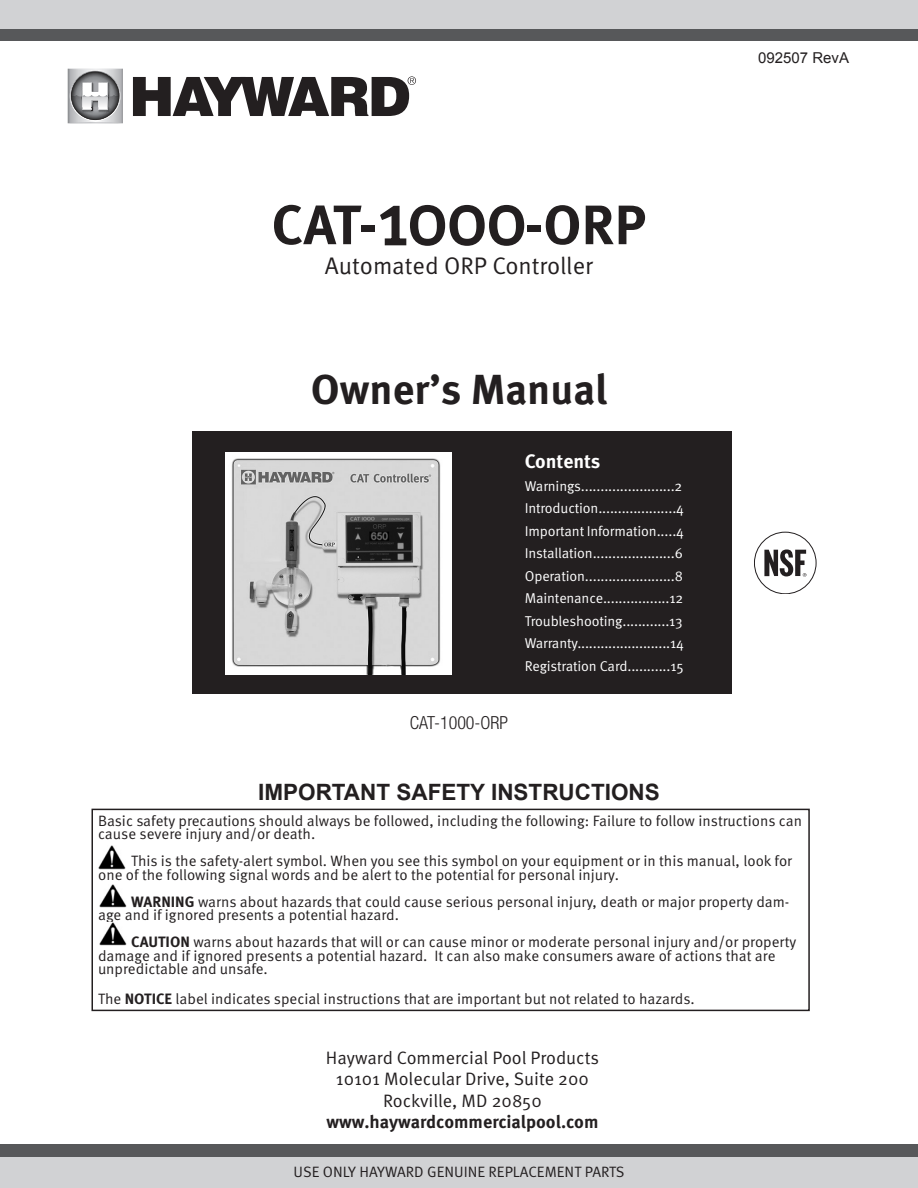
<style>
.page{position:relative;width:918px;height:1188px;background:#fff}
.page>*{position:absolute;margin:0;border:0;box-sizing:border-box;transform-origin:0 0}
.t1{font:700 55.5px "Meta OT";color:#231f20}
.Subhead_2{font:700 42px "Meta OT";color:#231f20}
.t2{font:24px "Meta OT Norm";color:#231f20}
.t3{font:700 22.5px "Arial";color:#231f20}
.t4{font:700 19.5px "Meta OT";color:#fff}
.t5{font:18px "Meta OT Norm";color:#231f20}
.t6{font:700 18px "Meta OT";color:#231f20}
.t7{font:300 condensed 18px "Helvetica Neue LT Std";color:#231f20}
.t8{font:15px/13.5px "Meta OT Norm";color:#231f20}
.t9{font:15px "Arial";color:#231f20}
.t10{font:14.25px "Meta OT Norm";letter-spacing:-.01em;color:#fff}
.s1{font-family:"Meta OT Norm";font-weight:400;font-size:73.5px}
.s2{font-family:"Meta OT";font-weight:700}
</style>
<div class="page">
<div style="left:0;top:1157px;width:918px;height:31px;background:#d1d2d4"></div>
<div style="left:0;top:1145px;width:918px;height:12px;background:#57585a"></div>
<div style="left:0;top:0;width:918px;height:30px;background:#d1d2d4"></div>
<div style="left:0;top:30px;width:918px;height:11px;background:#57585a"></div>
<svg style="left:133px;top:76px;width:283px;height:40px"></svg>
<img style="left:67px;top:68px;width:56px;height:56px">
<img style="left:68px;top:71px;width:55px;height:50px">
<img style="left:70px;top:71px;width:51px;height:50px">
<img style="left:72px;top:119px;width:47px;height:1px">
<img style="left:72px;top:72px;width:47px;height:1px">
<img style="left:73px;top:118px;width:45px;height:1px">
<img style="left:73px;top:73px;width:45px;height:1px">
<img style="left:117px;top:74px;width:1px;height:44px">
<img style="left:73px;top:74px;width:1px;height:44px">
<img style="left:74px;top:117px;width:43px;height:1px">
<img style="left:74px;top:74px;width:43px;height:1px">
<img style="left:116px;top:75px;width:1px;height:42px">
<img style="left:74px;top:75px;width:1px;height:42px">
<img style="left:75px;top:116px;width:41px;height:1px">
<img style="left:75px;top:75px;width:41px;height:1px">
<img style="left:76px;top:115px;width:39px;height:1px">
<img style="left:76px;top:76px;width:39px;height:1px">
<img style="left:77px;top:114px;width:37px;height:1px">
<img style="left:77px;top:77px;width:37px;height:1px">
<img style="left:78px;top:78px;width:35px;height:1px">
<img style="left:78px;top:79px;width:35px;height:35px">
<img style="left:78px;top:79px;width:34px;height:1px">
<img style="left:79px;top:112px;width:32px;height:1px">
<img style="left:79px;top:80px;width:32px;height:1px">
<img style="left:80px;top:111px;width:30px;height:1px">
<img style="left:80px;top:81px;width:30px;height:1px">
<svg style="left:71px;top:82px;width:48px;height:29px"></svg>
<svg style="left:68px;top:121px;width:55px;height:2px"></svg>
<svg style="left:68px;top:69px;width:55px;height:2px"></svg>
<svg style="left:380px;top:204px;width:145px;height:42px"></svg>
<div style="left:192px;top:432px;width:540px;height:262px;background:#231f20"></div>
<div style="left:92px;top:809px;width:718px;height:202px;border:2px solid #231f20"></div>
<img style="left:98px;top:845px;width:28px;height:24px">
<img style="left:99px;top:884px;width:28px;height:24px">
<img style="left:99px;top:922px;width:28px;height:24px">
<div style="left:754px;top:532px;width:62px;height:62px;border:1px solid #231f20;border-radius:50%"></div>
<svg style="left:764px;top:549px;width:42px;height:28px"></svg>
<img style="left:225px;top:452px;width:226px;height:223px">
<p class="t1" style="left:272px;top:192px;width:376px">CAT-<span class="s1">1000</span>-ORP</p>
<p class="t2" style="left:325px;top:252px;width:270px">Automated ORP Controller</p>
<p class="Subhead_2" style="left:311px;top:365px;width:298px">Owner’s Manual</p>
<p class="t7" style="left:410px;top:713px;width:100px">CAT-1000-ORP</p>
<p class="t4" style="left:525px;top:450px;width:77px">Contents</p>
<p class="t10" style="left:525px;top:477px;width:159px">Warnings........................2</p>
<p class="t10" style="left:525px;top:500px;width:161px">Introduction....................4</p>
<p class="t10" style="left:525px;top:522px;width:161px">Important Information.....4</p>
<p class="t10" style="left:525px;top:545px;width:160px">Installation.....................6</p>
<p class="t10" style="left:525px;top:567px;width:160px">Operation.......................8</p>
<p class="t10" style="left:525px;top:590px;width:160px">Maintenance.................12</p>
<p class="t10" style="left:525px;top:612px;width:159px">Troubleshooting............13</p>
<p class="t10" style="left:525px;top:635px;width:161px">Warranty........................14</p>
<p class="t10" style="left:525px;top:657px;width:160px">Registration Card...........15</p>
<p class="t3" style="left:258px;top:777px;width:403px">IMPORTANT SAFETY INSTRUCTIONS</p>
<p class="t9" style="left:758px;top:48px;width:92px">092507 RevA</p>
<p class="t8" style="left:98px;top:814px;width:705px">Basic safety precautions should always be followed, including the following: Failure to follow instructions can cause severe injury and/or death.</p>
<p class="t8" style="left:98px;top:855px;width:696px;text-indent:33px">This is the safety-alert symbol. When you see this symbol on your equipment or in this manual, look for one of the following signal words and be alert to the potential for personal injury.</p>
<p class="t8" style="left:98px;top:895px;width:693px;text-indent:33px"><span class="s2">WARNING</span> warns about hazards that could cause serious personal injury, death or major property dam&shy;age and if ignored presents a potential hazard.</p>
<p class="t8" style="left:98px;top:936px;width:700px;text-indent:33px"><span class="s2">CAUTION</span> warns about hazards that will or can cause minor or moderate personal injury and/or property damage and if ignored presents a potential hazard. It can also make consumers aware of actions that are unpredictable and unsafe.</p>
<p class="t8" style="left:98px;top:993px;width:598px">The <span class="s2">NOTICE</span> label indicates special instructions that are important but not related to hazards.</p>
<p class="t5" style="left:326px;top:1047px;width:275px">Hayward Commercial Pool Products</p>
<p class="t5" style="left:336px;top:1069px;width:255px">10101 Molecular Drive, Suite 200</p>
<p class="t5" style="left:383px;top:1090px;width:160px">Rockville, MD 20850</p>
<p class="t6" style="left:326px;top:1112px;width:274px">www.haywardcommercialpool.com</p>
<p class="t8" style="left:294px;top:1165px;width:332px">USE ONLY HAYWARD GENUINE REPLACEMENT PARTS</p>
</div>
